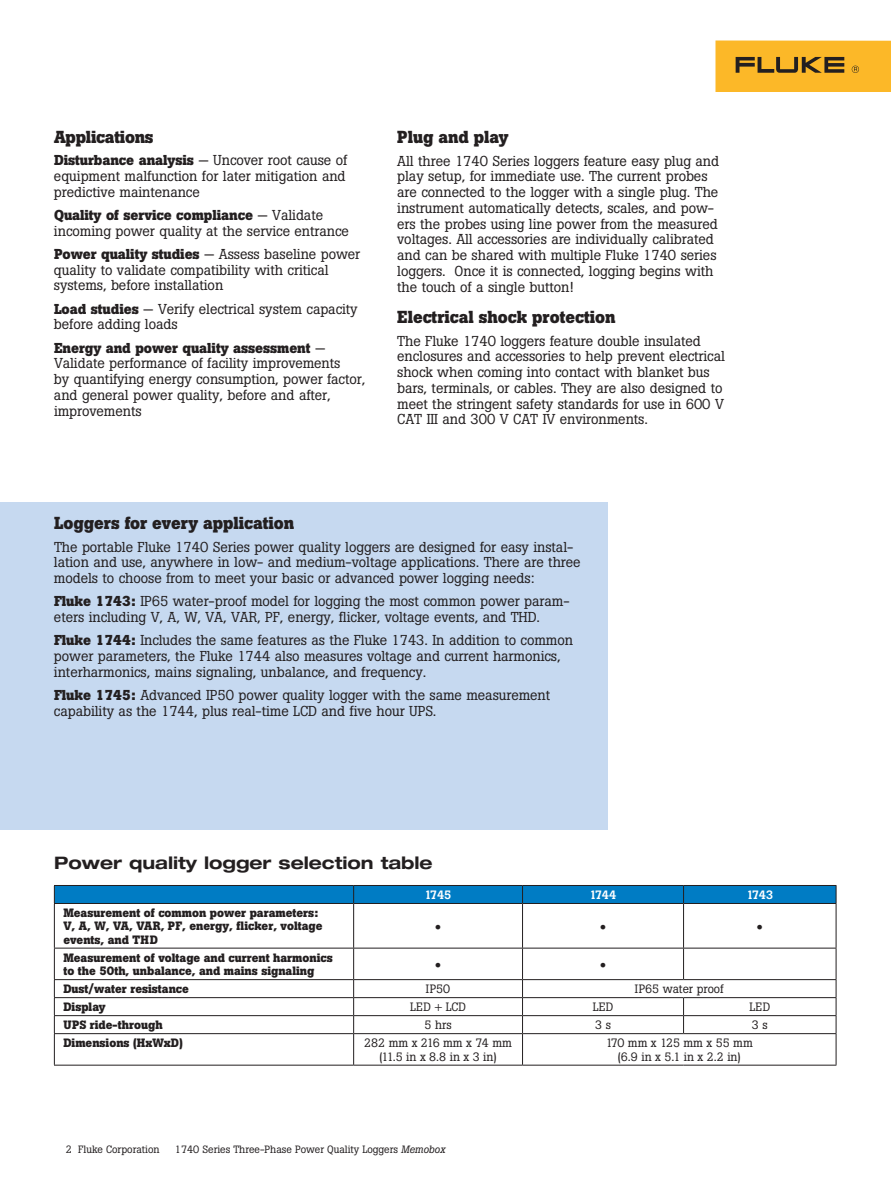
<style>
.page{position:relative;width:891px;height:1188px;background:#fff}
.page>*{position:absolute;margin:0;border:0;box-sizing:border-box;transform-origin:0 0}
.t1{font:19.5px "Boton";color:#231f20}
.t2{font:700 17.25px "Boton";color:#231f20}
.t3{font:700 expanded 17.25px "Helvetica Neue";color:#231f20}
.t4{font:14.25px/15.8px "Boton";letter-spacing:-.005em;color:#231f20}
.t5{font:700 12px/13.5px "Boton";color:#231f20}
.t6{font:12px/13.5px "Boton";color:#231f20;text-align:center}
.t7{font:500 12px "Boton";letter-spacing:-.04em;color:#fff}
.t8{font:10.5px "Boton";color:#231f20}
.s1{font-weight:700}
.s2{font-style:italic}
</style>
<div class="page">
<div style="left:716px;top:40px;width:175px;height:51px;background:#fcb828"></div>
<svg style="left:736px;top:57px;width:108px;height:16px"></svg>
<svg style="left:852px;top:66px;width:7px;height:7px"></svg>
<div style="left:0;top:502px;width:608px;height:328px;background:#c6d9f0"></div>
<hr style="left:54px;top:948px;width:300px;height:1px;background:#231f20">
<hr style="left:354px;top:948px;width:169px;height:1px;background:#231f20">
<hr style="left:353px;top:949px;width:1px;height:30px;background:#231f20">
<hr style="left:523px;top:948px;width:161px;height:1px;background:#231f20">
<hr style="left:522px;top:949px;width:1px;height:30px;background:#231f20">
<hr style="left:684px;top:948px;width:152px;height:1px;background:#231f20">
<hr style="left:683px;top:949px;width:1px;height:30px;background:#231f20">
<hr style="left:54px;top:979px;width:300px;height:1px;background:#231f20">
<hr style="left:354px;top:979px;width:169px;height:1px;background:#231f20">
<hr style="left:523px;top:979px;width:161px;height:1px;background:#231f20">
<hr style="left:684px;top:979px;width:152px;height:1px;background:#231f20">
<hr style="left:54px;top:997px;width:300px;height:1px;background:#231f20">
<hr style="left:354px;top:997px;width:169px;height:1px;background:#231f20">
<hr style="left:523px;top:997px;width:161px;height:1px;background:#231f20">
<hr style="left:684px;top:997px;width:152px;height:1px;background:#231f20">
<hr style="left:54px;top:1015px;width:300px;height:1px;background:#231f20">
<hr style="left:354px;top:1015px;width:169px;height:1px;background:#231f20">
<svg style="left:353px;top:980px;width:1px;height:53px"></svg>
<hr style="left:523px;top:1015px;width:161px;height:1px;background:#231f20">
<svg style="left:522px;top:980px;width:1px;height:53px"></svg>
<hr style="left:684px;top:1015px;width:152px;height:1px;background:#231f20">
<svg style="left:683px;top:998px;width:1px;height:35px"></svg>
<hr style="left:54px;top:1033px;width:300px;height:1px;background:#231f20">
<hr style="left:354px;top:1033px;width:169px;height:1px;background:#231f20">
<hr style="left:353px;top:1034px;width:1px;height:31px;background:#231f20">
<hr style="left:523px;top:1033px;width:161px;height:1px;background:#231f20">
<hr style="left:522px;top:1034px;width:1px;height:31px;background:#231f20">
<hr style="left:684px;top:1033px;width:152px;height:1px;background:#231f20">
<hr style="left:54px;top:949px;width:1px;height:30px;background:#231f20">
<hr style="left:836px;top:949px;width:1px;height:30px;background:#231f20">
<svg style="left:54px;top:980px;width:1px;height:53px"></svg>
<svg style="left:836px;top:980px;width:1px;height:53px"></svg>
<hr style="left:54px;top:1034px;width:1px;height:31px;background:#231f20">
<hr style="left:836px;top:1034px;width:1px;height:31px;background:#231f20">
<hr style="left:54px;top:1065px;width:300px;height:1px;background:#231f20">
<hr style="left:354px;top:1065px;width:169px;height:1px;background:#231f20">
<hr style="left:523px;top:1065px;width:161px;height:1px;background:#231f20">
<hr style="left:684px;top:1065px;width:152px;height:1px;background:#231f20">
<svg style="left:54px;top:885px;width:783px;height:63px"></svg>
<hr style="left:54px;top:903px;width:300px;height:1px;background:#231f20">
<hr style="left:354px;top:903px;width:169px;height:1px;background:#231f20">
<hr style="left:523px;top:903px;width:161px;height:1px;background:#231f20">
<hr style="left:684px;top:903px;width:152px;height:1px;background:#231f20">
<p class="t2" style="left:54px;top:126px;width:101px">Applications</p>
<p class="t4" style="left:54px;top:152px;width:295px"><span class="s1">Disturbance analysis</span> — Uncover root cause of equipment malfunction for later mitigation and predictive maintenance</p>
<p class="t4" style="left:54px;top:207px;width:296px"><span class="s1">Quality of service compliance</span> — Validate incoming power quality at the service entrance</p>
<p class="t4" style="left:54px;top:246px;width:308px"><span class="s1">Power quality studies</span> — Assess baseline power quality to validate compatibility with critical systems, before installation</p>
<p class="t4" style="left:54px;top:301px;width:305px"><span class="s1">Load studies</span> — Verify electrical system capacity before adding loads</p>
<p class="t4" style="left:54px;top:340px;width:313px"><span class="s1">Energy and power quality assessment</span> — Validate performance of facility improvements<br>by quantifying energy consumption, power factor, and general power quality, before and after, improvements</p>
<p class="t2" style="left:397px;top:127px;width:113px">Plug and play</p>
<p class="t4" style="left:397px;top:153px;width:323px">All three 1740 Series loggers feature easy plug and play setup, for immediate use. The current probes are connected to the logger with a single plug. The instrument automatically detects, scales, and pow&shy;ers the probes using line power from the measured voltages. All accessories are individually calibrated and can be shared with multiple Fluke 1740 series loggers. Once it is connected, logging begins with the touch of a single button!</p>
<p class="t2" style="left:397px;top:307px;width:220px">Electrical shock protection</p>
<p class="t4" style="left:397px;top:333px;width:329px">The Fluke 1740 loggers feature double insulated enclosures and accessories to help prevent electrical shock when coming into contact with blanket bus bars, terminals, or cables. They are also designed to meet the stringent safety standards for use in 600 V CAT III and 300 V CAT IV environments.</p>
<p class="t2" style="left:54px;top:513px;width:242px">Loggers for every application</p>
<p class="t4" style="left:54px;top:539px;width:528px">The portable Fluke 1740 Series power quality loggers are designed for easy instal&shy;lation and use, anywhere in low- and medium-voltage applications. There are three models to choose from to meet your basic or advanced power logging needs:</p>
<p class="t4" style="left:54px;top:593px;width:517px"><span class="s1">Fluke 1743:</span> IP65 water-proof model for logging the most common power param&shy;eters including V, A, W, VA, VAR, PF, energy, flicker, voltage events, and THD.</p>
<p class="t4" style="left:54px;top:632px;width:521px"><span class="s1">Fluke 1744:</span> Includes the same features as the Fluke 1743. In addition to common power parameters, the Fluke 1744 also measures voltage and current harmonics, interharmonics, mains signaling, unbalance, and frequency.</p>
<p class="t4" style="left:54px;top:687px;width:498px"><span class="s1">Fluke 1745:</span> Advanced IP50 power quality logger with the same measurement capability as the 1744, plus real-time LCD and five hour UPS.</p>
<p class="t3" style="left:54px;top:852px;width:380px">Power quality logger selection table</p>
<p class="t5" style="left:63px;top:906px;width:261px">Measurement of common power parameters:<br>V, A, W, VA, VAR, PF, energy, flicker, voltage events, and THD</p>
<p class="t7" style="left:425px;top:888px;width:28px">1745</p>
<p class="t7" style="left:590px;top:888px;width:28px">1744</p>
<p class="t7" style="left:746px;top:888px;width:28px">1743</p>
<h1 class="t1" style="left:435px;top:916px;width:8px">•</h1>
<h1 class="t1" style="left:600px;top:916px;width:8px">•</h1>
<h1 class="t1" style="left:757px;top:916px;width:8px">•</h1>
<p class="t5" style="left:63px;top:951px;width:271px">Measurement of voltage and current harmonics to the 50th, unbalance, and mains signaling</p>
<h1 class="t1" style="left:435px;top:953px;width:8px">•</h1>
<h1 class="t1" style="left:600px;top:953px;width:8px">•</h1>
<p class="t5" style="left:63px;top:982px;width:127px">Dust/water resistance</p>
<p class="t6" style="left:426px;top:982px;width:26px">IP50</p>
<p class="t6" style="left:635px;top:982px;width:90px">IP65 water proof</p>
<p class="t5" style="left:63px;top:1000px;width:44px">Display</p>
<p class="t6" style="left:410px;top:1000px;width:58px">LED + LCD</p>
<p class="t6" style="left:593px;top:1000px;width:22px">LED</p>
<p class="t6" style="left:749px;top:1000px;width:22px">LED</p>
<p class="t5" style="left:63px;top:1018px;width:101px">UPS ride-through</p>
<p class="t6" style="left:425px;top:1018px;width:28px">5 hrs</p>
<p class="t6" style="left:595px;top:1018px;width:17px">3 s</p>
<p class="t6" style="left:752px;top:1018px;width:17px">3 s</p>
<p class="t5" style="left:63px;top:1036px;width:121px">Dimensions (HxWxD)</p>
<p class="t6" style="left:364px;top:1036px;width:149px">282 mm x 2 16 mm x 74 mm (11.5 in x 8.8 in x 3 in)</p>
<p class="t6" style="left:606px;top:1036px;width:148px">170 mm x 125 mm x 55 mm (6.9 in x 5.1 in x 2 .2 in)</p>
<p class="t8" style="left:78px;top:1143px;width:83px">Fluke Corporation</p>
<p class="t8" style="left:175px;top:1143px;width:272px">1740 Series Three-Phase Power Quality Loggers <span class="s2">Memobox</span></p>
</div>
